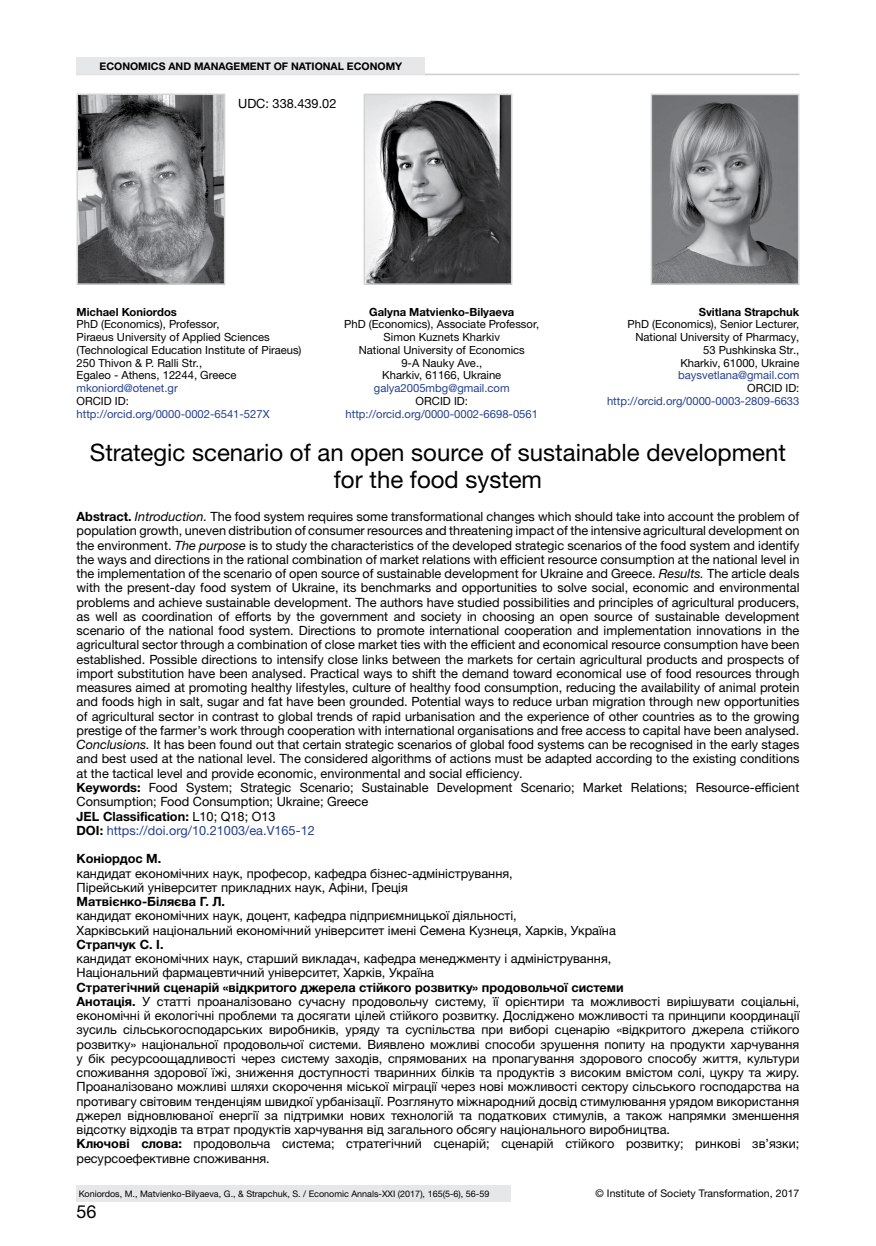
<style>
.page{position:relative;width:876px;height:1246px;background:#fff}
.page>*{position:absolute;margin:0;border:0;box-sizing:border-box;transform-origin:0 0}
.t1{font:24px/27px "Helvetica Neue LTW1 G";color:#000;text-align:center}
.t2{font:18px "Helvetica Neue LTW1 G";color:#000}
.t3{font:12.75px/14.2px "Helvetica Neue LTW1 G";color:#000}
.t4{font:700 12.75px "Helvetica Neue LTW1 G";color:#000}
.t5{font:11.25px/12.8px "Helvetica Neue LTW1 G";color:#000}
.t6{font:11.25px "Helvetica Neue LTW1 G";color:#25408f}
.t7{font:700 11.25px "Helvetica Neue LTW1 G";color:#000}
.t8{font:700 10.5px "Helvetica Neue LTW1 G";color:#000}
.t9{font:10.5px "Helvetica Neue LTW1 G";letter-spacing:.01em;color:#000}
.t10{font:9px "Helvetica Neue LTW1 G";color:#000}
.s1{font-weight:700}
.s2{font-style:italic}
.s3{color:#25408f}
</style>
<div class="page">
<div style="left:77px;top:1185px;width:434px;height:17px;background:#e6e7e8"></div>
<div style="left:77px;top:57px;width:348px;height:17px;background:#e6e7e8"></div>
<hr style="left:77px;top:74px;width:722px;height:1px;background:#d1d3d4">
<img style="left:654px;top:97px;width:142px;height:185px">
<div style="left:651px;top:94px;width:148px;height:191px;border:2px solid #d1d3d4"></div>
<img style="left:367px;top:97px;width:142px;height:185px">
<div style="left:364px;top:94px;width:148px;height:191px;border:2px solid #d1d3d4"></div>
<img style="left:80px;top:97px;width:142px;height:185px">
<div style="left:77px;top:94px;width:148px;height:191px;border:2px solid #d1d3d4"></div>
<p class="t8" style="left:100px;top:59px;width:304px">ECONOMICS AND MANAGEMENT OF NATIONAL ECONOMY</p>
<p class="t3" style="left:238px;top:96px;width:100px">UDC: 338.439.02</p>
<p class="t7" style="left:77px;top:305px;width:102px">Michael Koniordos</p>
<p class="t5" style="left:77px;top:318px;width:226px">PhD (Economics), Professor,<br>Piraeus University of Applied Sciences (Technological Education Institute of Piraeus)<br>250 Thivon &amp; P. Ralli Str.,<br>Egaleo - Athens, 12244, Greece</p>
<p class="t6" style="left:77px;top:381px;width:103px">mkoniord@otenet.gr</p>
<p class="t5" style="left:77px;top:394px;width:54px">ORCID ID:</p>
<p class="t6" style="left:77px;top:407px;width:195px">http://orcid.org/0000-0002-6541-527X</p>
<p class="t7" style="left:369px;top:305px;width:147px">Galyna Matvienko-Bilyaeva</p>
<p class="t5" style="left:344px;top:318px;width:197px;text-align:center">PhD (Economics), Associate Professor,<br>Simon Kuznets Kharkiv<br>National University of Economics<br>9-A Nauky Ave.,<br>Kharkiv, 61166, Ukraine</p>
<p class="t6" style="left:374px;top:381px;width:137px">galya2005mbg@gmail.com</p>
<p class="t5" style="left:416px;top:394px;width:54px">ORCID ID:</p>
<p class="t6" style="left:346px;top:407px;width:194px">http://orcid.org/0000-0002-6698-0561</p>
<p class="t7" style="left:699px;top:305px;width:102px">Svitlana Strapchuk</p>
<p class="t5" style="left:628px;top:318px;width:173px;text-align:right">PhD (Economics), Senior Lecturer,<br>National University of Pharmacy,<br>53 Pushkinska Str.,<br>Kharkiv, 61000, Ukraine</p>
<p class="t6" style="left:678px;top:368px;width:123px">baysvetlana@gmail.com</p>
<p class="t5" style="left:747px;top:382px;width:54px">ORCID ID:</p>
<p class="t6" style="left:607px;top:394px;width:194px">http://orcid.org/0000-0003-2809-6633</p>
<h1 class="t1" style="left:90px;top:439px;width:698px">Strategic scenario of an open source of sustainable development for the food system</h1>
<p class="t3" style="left:77px;top:509px;width:724px"><span class="s1">Abstract.</span> <span class="s2">Introduction.</span> The food system requires some transformational changes which should take into account the problem of population growth, uneven distribution of consumer resources and threatening impact of the intensive agricultural development on the environment. <span class="s2">The purpose</span> is to study the characteristics of the developed strategic scenarios of the food system and identify the ways and directions in the rational combination of market relations with efficient resource consumption at the national level in the implementation of the scenario of open source of sustainable development for Ukraine and Greece. <span class="s2">Results.</span> The article deals with the present-day food system of Ukraine, its benchmarks and opportunities to solve social, economic and environmental problems and achieve sustainable development. The authors have studied possibilities and principles of agricultural producers, as well as coordination of efforts by the government and society in choosing an open source of sustainable development scenario of the national food system. Directions to promote international cooperation and implementation innovations in the agricultural sector through a combination of close market ties with the efficient and economical resource consumption have been established. Possible directions to intensify close links between the markets for certain agricultural products and prospects of import substitution have been analysed. Practical ways to shift the demand toward economical use of food resources through measures aimed at promoting healthy lifestyles, culture of healthy food consumption, reducing the availability of animal protein and foods high in salt, sugar and fat have been grounded. Potential ways to reduce urban migration through new opportunities of agricultural sector in contrast to global trends of rapid urbanisation and the experience of other countries as to the growing prestige of the farmer’s work through cooperation with international organisations and free access to capital have been analysed.<br><span class="s2">Conclusions.</span> It has been found out that certain strategic scenarios of global food systems can be recognised in the early stages and best used at the national level. The considered algorithms of actions must be adapted according to the existing conditions at the tactical level and provide economic, environmental and social efficiency.<br><span class="s1">Keywords:</span> Food System; Strategic Scenario; Sustainable Development Scenario; Market Relations; Resource-efficient Consumption; Food Consumption; Ukraine; Greece<br><span class="s1">JEL Classification:</span> L10; Q18; О13<br><span class="s1">DOI:</span> <span class="s3">https://doi.org/10.21003/ea.V165-12</span></p>
<p class="t4" style="left:77px;top:851px;width:86px">Коніордос М.</p>
<p class="t3" style="left:77px;top:866px;width:438px">кандидат економічних наук, професор, кафедра бізнес-адміністрування,<br>Пірейський університет прикладних наук, Афіни, Греція</p>
<p class="t4" style="left:77px;top:893px;width:150px">Матвієнко-Біляєва Г. Л.</p>
<p class="t3" style="left:77px;top:908px;width:541px">кандидат економічних наук, доцент, кафедра підприємницької діяльності,<br>Харківський національний економічний університет імені Семена Кузнеця, Харків, Україна</p>
<p class="t4" style="left:77px;top:936px;width:89px">Страпчук С. І.</p>
<p class="t3" style="left:77px;top:951px;width:536px">кандидат економічних наук, старший викладач, кафедра менеджменту і адміністрування,<br>Національний фармацевтичний університет, Харків, Україна</p>
<p class="t3" style="left:77px;top:980px;width:724px"><span class="s1">Стратегічний сценарій «відкритого джерела стійкого розвитку» продовольчої системи<br>Анотація.</span> У статті проаналізовано сучасну продовольчу систему, її орієнтири та можливості вирішувати соціальні, економічні й екологічні проблеми та досягати цілей стійкого розвитку. Досліджено можливості та принципи координації зусиль сільськогосподарських виробників, уряду та суспільства при виборі сценарію «відкритого джерела стійкого розвитку» національної продовольчої системи. Виявлено можливі способи зрушення попиту на продукти харчування у бік ресурсоощадливості через систему заходів, спрямованих на пропагування здорового способу життя, культури споживання здорової їжі, зниження доступності тваринних білків та продуктів з високим вмістом солі, цукру та жиру.<br>Проаналізовано можливі шляхи скорочення міської міграції через нові можливості сектору сільського господарства на противагу світовим тенденціям швидкої урбанізації. Розглянуто міжнародний досвід стимулювання урядом використання джерел відновлюваної енергії за підтримки нових технологій та податкових стимулів, а також напрямки зменшення відсотку відходів та втрат продуктів харчування від загального обсягу національного виробництва.<br><span class="s1">Ключові слова:</span> продовольча система; стратегічний сценарій; сценарій стійкого розвитку; ринкові зв’язки; ресурсоефективне споживання.</p>
<p class="t10" style="left:79px;top:1188px;width:412px">Koniordos, M., Matvienko-Bilyaeva, G., &amp; Strapchuk, S. / Economic Annals-XXI (2017), 165(5-6), 56-59</p>
<h2 class="t2" style="left:77px;top:1200px;width:22px">56</h2>
<p class="t9" style="left:595px;top:1187px;width:206px">© Institute of Society Transformation, 2017</p>
</div>
